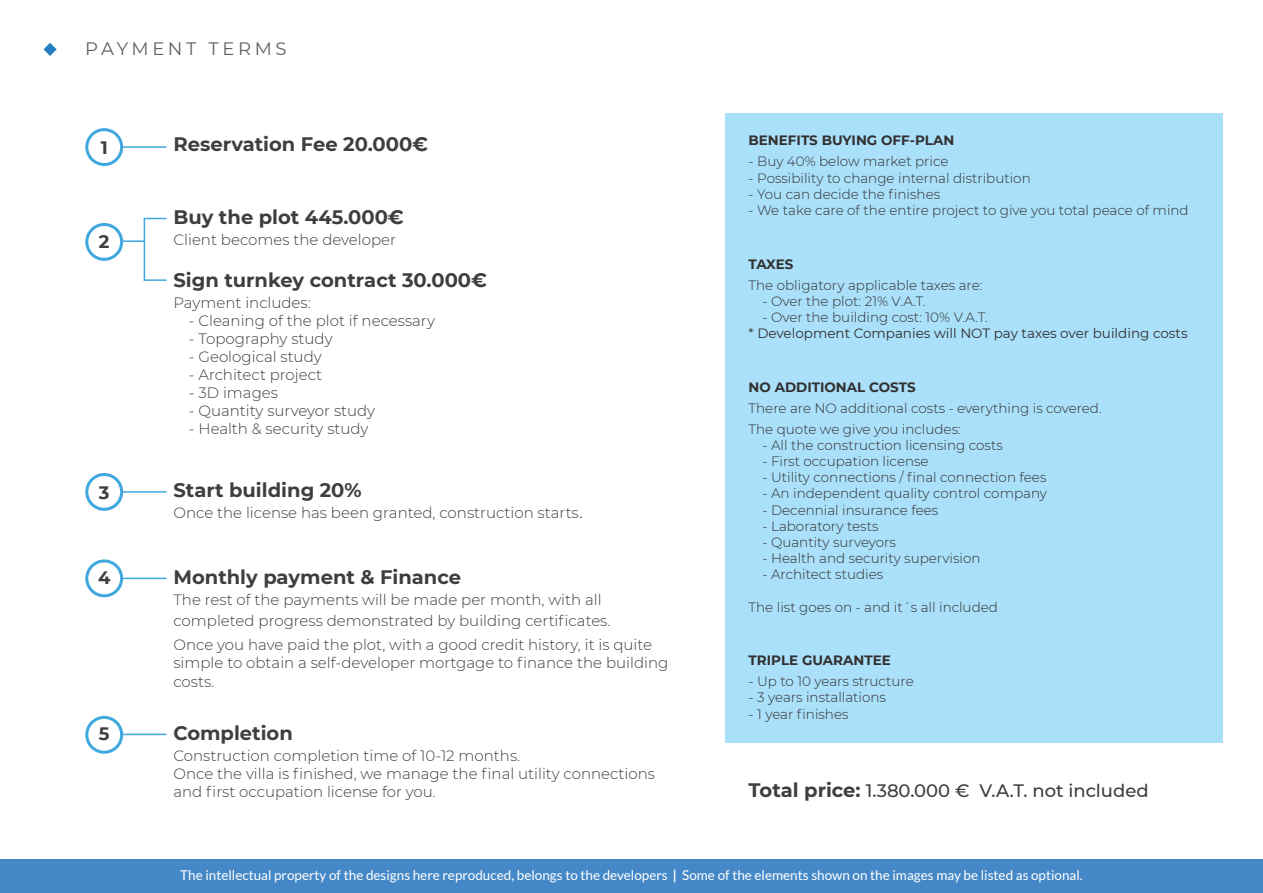
<style>
.page{position:relative;width:1263px;height:893px;background:#fff}
.page>*{position:absolute;margin:0;border:0;box-sizing:border-box;transform-origin:0 0}
.t1{font:700 19.5px "Montserrat";color:#3e3e3f}
.t2{font:500 18px "Montserrat";color:#3e3e3f}
.t3{font:18px "Montserrat";letter-spacing:.2em;color:#5e6163}
.t4{font:700 18px "Montserrat";color:#3e3e3f}
.t5{font:300 15px/18px "Montserrat";color:#3e3e3f}
.t6{font:300 13.5px "Montserrat";color:#312f30}
.t7{font:13.5px "Lato";color:#fff}
.t8{font:700 13.5px "Montserrat";color:#312f30}
.t9{font:13.5px "Montserrat";color:#312f30}
.s1{font-family:"Helvetica LT Std";font-size:16.5px}
.s2{font-weight:700;font-size:19.5px}
.s3{font-weight:700}
</style>
<div class="page">
<div style="left:0;top:859px;width:1263px;height:34px;background:#4488c7"></div>
<div style="left:725px;top:113px;width:498px;height:629px;background:#aae0f9"></div>
<hr style="left:121px;top:146px;width:46px;height:2px;background:#3fa8de">
<hr style="left:121px;top:491px;width:46px;height:2px;background:#3fa8de">
<hr style="left:121px;top:578px;width:46px;height:1px;background:#3fa8de">
<hr style="left:121px;top:734px;width:46px;height:1px;background:#3fa8de">
<svg style="left:145px;top:218px;width:22px;height:1px"></svg>
<hr style="left:144px;top:279px;width:23px;height:2px;background:#3fa8de">
<hr style="left:122px;top:240px;width:22px;height:2px;background:#3fa8de">
<hr style="left:144px;top:218px;width:1px;height:62px;background:#3fa8de">
<div style="left:85px;top:128px;width:38px;height:38px;border:3px solid #3fa8de;border-radius:50%"></div>
<div style="left:85px;top:223px;width:38px;height:38px;border:3px solid #3fa8de;border-radius:50%"></div>
<div style="left:85px;top:473px;width:38px;height:38px;border:3px solid #3fa8de;border-radius:50%"></div>
<div style="left:85px;top:559px;width:38px;height:38px;border:3px solid #3fa8de;border-radius:50%"></div>
<div style="left:85px;top:716px;width:38px;height:38px;border:3px solid #3fa8de;border-radius:50%"></div>
<svg style="left:43px;top:43px;width:14px;height:13px"></svg>
<p class="t3" style="left:85px;top:37px;width:203px">PAYMENT TERMS</p>
<p class="t4" style="left:101px;top:134px;width:9px">1</p>
<p class="t4" style="left:99px;top:228px;width:12px">2</p>
<p class="t4" style="left:99px;top:479px;width:12px">3</p>
<p class="t4" style="left:98px;top:565px;width:14px">4</p>
<p class="t4" style="left:99px;top:721px;width:12px">5</p>
<p class="t1" style="left:173px;top:130px;width:256px">Reservation Fee 20.000€</p>
<p class="t1" style="left:173px;top:203px;width:232px">Buy the plot 445.000€</p>
<p class="t5" style="left:173px;top:230px;width:224px">Client becomes the developer</p>
<p class="t1" style="left:173px;top:266px;width:315px">Sign turnkey contract 30.000€</p>
<p class="t5" style="left:173px;top:293px;width:139px">Payment includes:</p>
<p class="t5" style="left:189px;top:311px;width:248px">- Cleaning of the plot if necessary</p>
<p class="t5" style="left:189px;top:329px;width:145px">- Topography study</p>
<p class="t5" style="left:189px;top:347px;width:134px">- Geological study</p>
<p class="t5" style="left:189px;top:365px;width:135px">- Architect project</p>
<p class="t5" style="left:189px;top:383px;width:91px">- 3D images</p>
<p class="t5" style="left:189px;top:401px;width:188px">- Quantity surveyor study</p>
<p class="t5" style="left:189px;top:419px;width:181px">- Health &amp; security study</p>
<p class="t1" style="left:173px;top:476px;width:190px">Start building 20%</p>
<p class="t5" style="left:173px;top:503px;width:411px">Once the license has been granted, construction starts<span class="s1">.</span></p>
<p class="t1" style="left:173px;top:563px;width:289px">Monthly payment &amp; Finance</p>
<p class="t5" style="left:173px;top:588px;width:438px;line-height:21px">The rest of the payments will be made per month, with all completed progress demonstrated by building certificates.</p>
<p class="t5" style="left:173px;top:635px;width:496px">Once you have paid the plot, with a good credit history, it is quite simple to obtain a self-developer mortgage to finance the building</p>
<p class="t5" style="left:173px;top:673px;width:42px">costs.</p>
<p class="t1" style="left:173px;top:719px;width:121px">Completion</p>
<p class="t5" style="left:173px;top:746px;width:348px">Construction completion time of 10-12 months.</p>
<p class="t5" style="left:173px;top:764px;width:483px">Once the villa is finished, we manage the final utility connections and first occupation license for you.</p>
<p class="t8" style="left:749px;top:131px;width:207px">BENEFITS BUYING OFF-PLAN</p>
<p class="t6" style="left:749px;top:153px;width:201px">- Buy 40% below market price</p>
<p class="t6" style="left:749px;top:169px;width:284px">- Possibility to change internal distribution</p>
<p class="t6" style="left:749px;top:185px;width:193px">- You can decide the finishes</p>
<p class="t6" style="left:749px;top:201px;width:442px">- We take care of the entire project to give you total peace of mind</p>
<p class="t8" style="left:749px;top:254px;width:46px">TAXES</p>
<p class="t6" style="left:749px;top:276px;width:235px">The obligatory applicable taxes are:</p>
<p class="t6" style="left:762px;top:292px;width:165px">- Over the plot: 21% V.A.T.</p>
<p class="t6" style="left:762px;top:308px;width:227px">- Over the building cost: 10% V.A.T.</p>
<p class="t9" style="left:749px;top:324px;width:441px">* Development Companies will NOT pay taxes over building costs</p>
<p class="t8" style="left:749px;top:377px;width:169px">NO ADDITIONAL COSTS</p>
<p class="t6" style="left:749px;top:399px;width:355px">There are NO additional costs - everything is covered.</p>
<p class="t6" style="left:749px;top:420px;width:214px">The quote we give you includes:</p>
<p class="t6" style="left:762px;top:436px;width:242px">- All the construction licensing costs</p>
<p class="t6" style="left:762px;top:452px;width:168px">- First occupation license</p>
<p class="t6" style="left:762px;top:468px;width:285px">- Utility connections / final connection fees</p>
<p class="t6" style="left:762px;top:484px;width:286px">- An independent quality control company</p>
<p class="t6" style="left:762px;top:501px;width:177px">- Decennial insurance fees</p>
<p class="t6" style="left:762px;top:517px;width:118px">- Laboratory tests</p>
<p class="t6" style="left:762px;top:533px;width:135px">- Quantity surveyors</p>
<p class="t6" style="left:762px;top:549px;width:220px">- Health and security supervision</p>
<p class="t6" style="left:762px;top:565px;width:122px">- Architect studies</p>
<p class="t6" style="left:749px;top:598px;width:251px">The list goes on - and it´s all included</p>
<p class="t8" style="left:749px;top:651px;width:144px">TRIPLE GUARANTEE</p>
<p class="t6" style="left:749px;top:672px;width:167px">- Up to 10 years structure</p>
<p class="t6" style="left:749px;top:688px;width:139px">- 3 years installations</p>
<p class="t6" style="left:749px;top:705px;width:101px">- 1 year finishes</p>
<p class="t2" style="left:749px;top:778px;width:402px"><span class="s2">Total price:</span> 1.380.000 € V.A.T. not included</p>
<p class="t7" style="left:180px;top:867px;width:904px">The intellectual property of the designs here reproduced, belongs to the developers <span class="s3">|</span> Some of the elements shown on the images may be listed as optional.</p>
</div>
